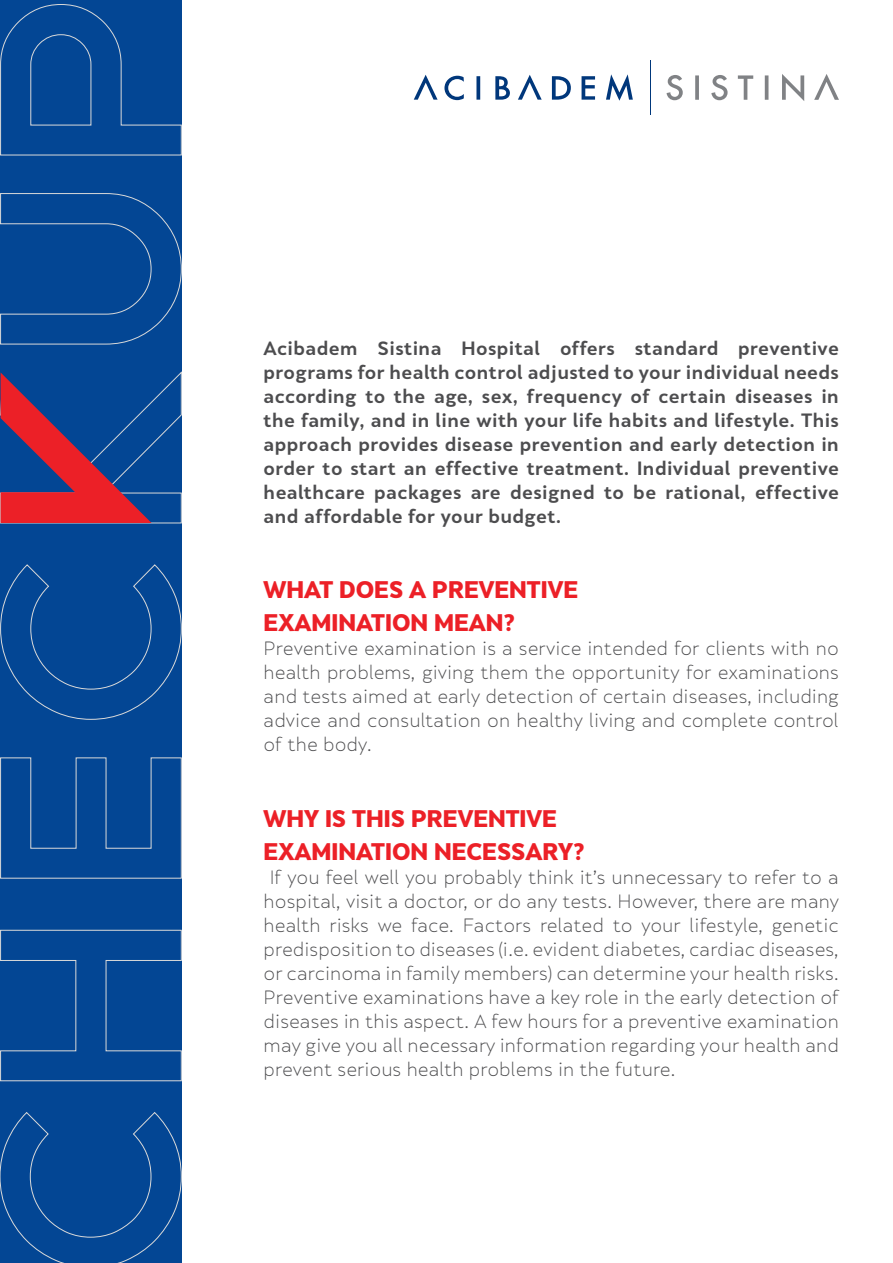
<style>
.page{position:relative;width:893px;height:1263px;background:#fff}
.page>*{position:absolute;margin:0;border:0;box-sizing:border-box;transform-origin:0 0}
.t1{font:900 22.5px/33px "Skola Sans";color:#ec2027}
.t2{font:300 18px/24px "Skola Sans";color:#4d4d4f;text-align:justify}
.t3{font:700 18px/24px "Skola Sans";letter-spacing:.02em;color:#4d4d4f;text-align:justify}
</style>
<div class="page">
<div style="left:0;top:0;width:181px;height:1263px;background:#034694"></div>
<svg style="left:0;top:1111px;width:182px;height:152px"></svg>
<svg style="left:0;top:929px;width:182px;height:152px"></svg>
<svg style="left:0;top:757px;width:182px;height:122px"></svg>
<svg style="left:0;top:564px;width:182px;height:156px"></svg>
<svg style="left:0;top:193px;width:182px;height:152px"></svg>
<svg style="left:0;top:4px;width:182px;height:152px"></svg>
<svg style="left:0;top:371px;width:182px;height:153px"></svg>
<svg style="left:667px;top:74px;width:172px;height:27px"></svg>
<svg style="left:414px;top:74px;width:219px;height:27px"></svg>
<hr style="left:650px;top:60px;width:1px;height:55px;background:#00377b">
<p class="t3" style="left:264px;top:336px;width:577px">Acibadem Sistina Hospital offers standard preventive programs for health control adjusted to your individual needs according to the age, sex, frequency of certain diseases in the family, and in line with your life habits and lifestyle. This approach provides disease prevention and early detection in order to start an effective treatment. Individual preventive healthcare packages are designed to be rational, effective and affordable for your budget.</p>
<p class="t1" style="left:264px;top:573px;width:316px">WHAT DOES A PREVENTIVE<br>EXAMINATION MEAN?</p>
<p class="t2" style="left:264px;top:636px;width:577px">Preventive examination is a service intended for clients with no health problems, giving them the opportunity for examinations and tests aimed at early detection of certain diseases, including advice and consultation on healthy living and complete control of the body.</p>
<p class="t1" style="left:264px;top:801px;width:322px">WHY IS THIS PREVENTIVE<br>EXAMINATION NECESSARY?</p>
<p class="t2" style="left:264px;top:865px;width:577px;text-indent:6px">If you feel well you probably think it’s unnecessary to refer to a hospital, visit a doctor, or do any tests. However, there are many health risks we face. Factors related to your lifestyle, genetic predisposition to diseases (i.e. evident diabetes, cardiac diseases, or carcinoma in family members) can determine your health risks.<br>Preventive examinations have a key role in the early detection of diseases in this aspect. A few hours for a preventive examination may give you all necessary information regarding your health and prevent serious health problems in the future.</p>
</div>
